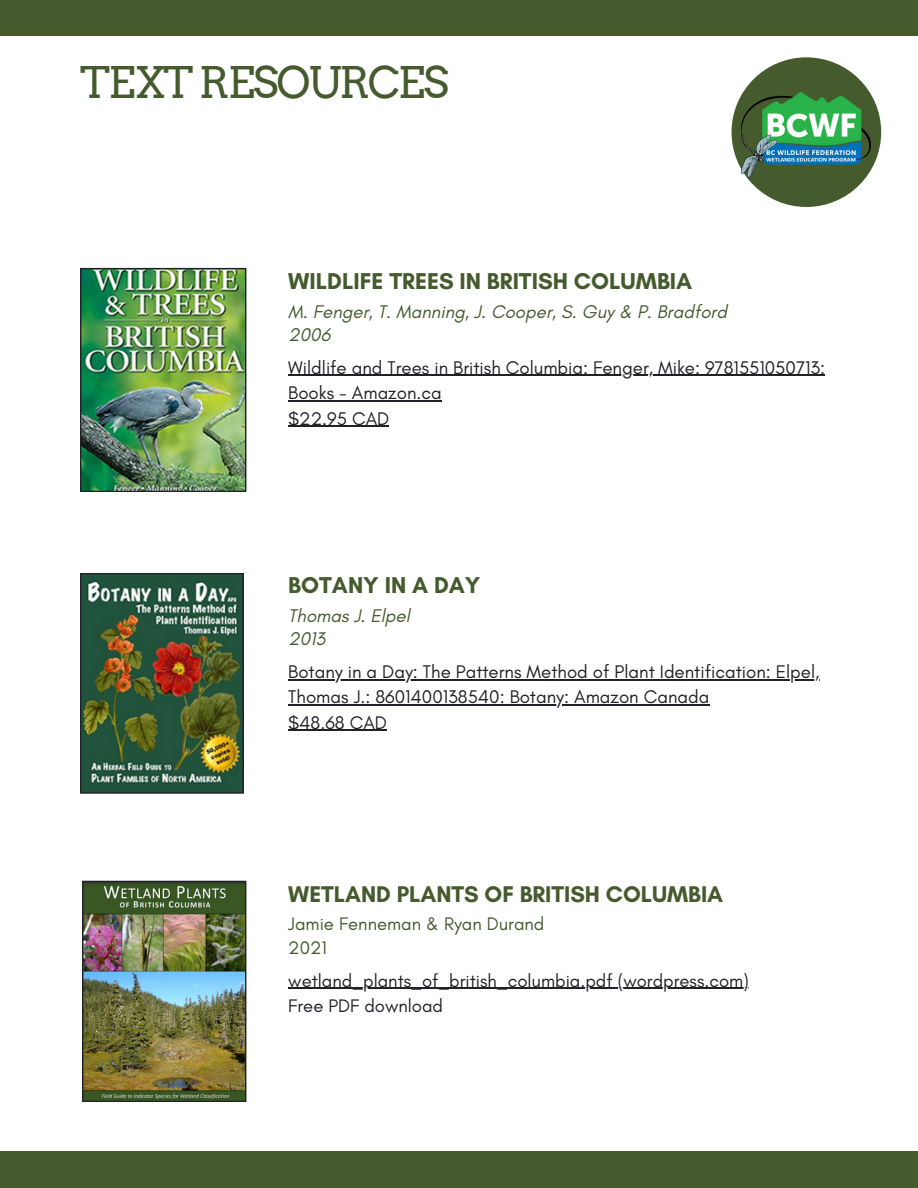
<style>
.page{position:relative;width:918px;height:1188px;background:#fff}
.page>*{position:absolute;margin:0;border:0;box-sizing:border-box;transform-origin:0 0}
.t1{font:43.65px "Arvo";letter-spacing:-.05em;color:#455b2e}
.t2{font:700 23.4px "Glacial Indifference";color:#455b2e}
.t3{font:700 23.1px "Glacial Indifference";color:#455b2e}
.t4{font:18.6px/25.3px "Glacial Indifference";color:#212227}
.t5{font:italic 18.6px "Glacial Indifference";color:#455b2e}
.t6{font:18.45px "Glacial Indifference";color:#212227}
.t7{font:18.45px "Glacial Indifference";color:#455b2e}
</style>
<div class="page">
<div style="left:732px;top:57px;width:149px;height:150px;background:#455b2e;border-radius:50%"></div>
<div style="left:0;top:1151px;width:918px;height:37px;background:#455b2e"></div>
<div style="left:0;top:0;width:918px;height:36px;background:#455b2e"></div>
<img style="left:742px;top:92px;width:128px;height:86px">
<img style="left:80px;top:268px;width:166px;height:224px">
<img style="left:80px;top:573px;width:164px;height:221px">
<img style="left:82px;top:881px;width:164px;height:221px">
<hr style="left:288px;top:375px;width:537px;height:1px;background:#212227">
<hr style="left:288px;top:400px;width:154px;height:1px;background:#212227">
<hr style="left:288px;top:426px;width:101px;height:1px;background:#212227">
<hr style="left:288px;top:679px;width:532px;height:1px;background:#212227">
<hr style="left:288px;top:704px;width:421px;height:1px;background:#212227">
<hr style="left:288px;top:730px;width:99px;height:1px;background:#212227">
<hr style="left:288px;top:988px;width:461px;height:1px;background:#212227">
<p class="t1" style="left:80px;top:56px;width:370px">TEXT RESOURCES</p>
<p class="t2" style="left:288px;top:267px;width:406px">WILDLIFE TREES IN BRITISH COLUMBIA</p>
<p class="t5" style="left:288px;top:300px;width:440px">M. Fenger, T. Manning, J. Cooper, S. Guy &amp; P. Bradford</p>
<p class="t5" style="left:288px;top:324px;width:43px">2006</p>
<p class="t4" style="left:288px;top:355px;width:538px">Wildlife and Trees in British Columbia: Fenger, Mike: 9781551050713:<br>Books - Amazon.ca</p>
<p class="t4" style="left:288px;top:405px;width:102px">$22.95 CAD</p>
<p class="t2" style="left:288px;top:571px;width:194px">BOTANY IN A DAY</p>
<p class="t5" style="left:288px;top:604px;width:123px">Thomas J. Elpel</p>
<p class="t5" style="left:288px;top:628px;width:38px">2013</p>
<p class="t4" style="left:288px;top:659px;width:533px">Botany in a Day: The Patterns Method of Plant Identification: Elpel,<br>Thomas J.: 8601400138540: Botany: Amazon Canada</p>
<p class="t4" style="left:288px;top:710px;width:100px">$48.68 CAD</p>
<p class="t3" style="left:288px;top:880px;width:436px">WETLAND PLANTS OF BRITISH COLUMBIA</p>
<p class="t7" style="left:288px;top:913px;width:258px">Jamie Fenneman &amp; Ryan Durand</p>
<p class="t7" style="left:288px;top:936px;width:40px">2021</p>
<p class="t6" style="left:288px;top:969px;width:462px">wetland_plants_of_british_columbia.pdf (wordpress.com)</p>
<p class="t6" style="left:288px;top:994px;width:156px">Free PDF download</p>
</div>
